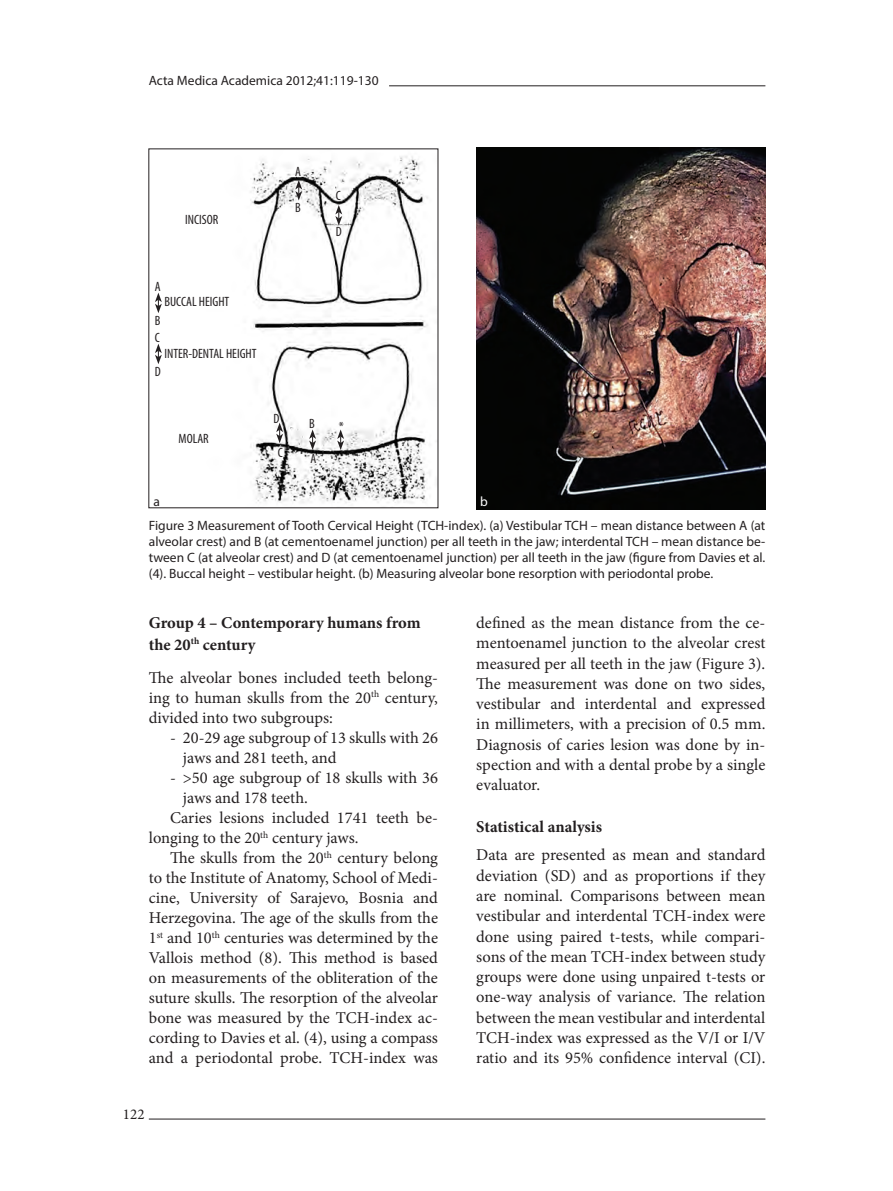
<style>
.page{position:relative;width:893px;height:1191px;background:#fff}
.page>*{position:absolute;margin:0;border:0;box-sizing:border-box;transform-origin:0 0}
.t1{font:16.5px/20.2px "Minion Pro";color:#231f20;text-align:justify}
.t2{font:700 16.5px/21.9px "Minion Pro";letter-spacing:-.005em;color:#231f20}
.t3{font:15px "Minion Pro";color:#231f20}
.t4{font:13.5px/16.2px "Myriad Pro";color:#231f20;text-align:justify}
.t5{font:condensed 13.5px/17.1px "Myriad Pro";color:#231f20}
.t6{font:13.5px "Myriad Pro";color:#fff}
</style>
<div class="page">
<hr style="left:149px;top:1118px;width:616px;height:1px;background:#231f20">
<hr style="left:389px;top:85px;width:376px;height:1px;background:#231f20">
<img style="left:250px;top:156px;width:180px;height:347px">
<img style="left:476px;top:147px;width:289px;height:362px">
<svg style="left:155px;top:293px;width:7px;height:20px"></svg>
<svg style="left:155px;top:344px;width:7px;height:20px"></svg>
<svg style="left:295px;top:180px;width:7px;height:20px"></svg>
<svg style="left:335px;top:205px;width:7px;height:20px"></svg>
<svg style="left:309px;top:429px;width:7px;height:21px"></svg>
<svg style="left:337px;top:429px;width:7px;height:21px"></svg>
<svg style="left:276px;top:422px;width:7px;height:21px"></svg>
<p class="t4" style="left:149px;top:72px;width:231px">Acta Medica Academica 2012;41:119-130</p>
<p class="t5" style="left:185px;top:210px;width:35px">INCISOR</p>
<p class="t5" style="left:295px;top:163px;width:7px">A</p>
<p class="t5" style="left:295px;top:199px;width:7px">B</p>
<p class="t5" style="left:155px;top:278px;width:7px">A</p>
<p class="t5" style="left:155px;top:312px;width:7px">B<br>C</p>
<p class="t5" style="left:155px;top:363px;width:8px">D</p>
<p class="t5" style="left:164px;top:293px;width:67px">BUCCAL HEIGHT</p>
<p class="t5" style="left:164px;top:345px;width:94px">INTER-DENTAL HEIGHT</p>
<p class="t5" style="left:179px;top:429px;width:32px">MOLAR</p>
<p class="t5" style="left:273px;top:409px;width:8px">D</p>
<p class="t5" style="left:278px;top:443px;width:7px">C</p>
<p class="t5" style="left:309px;top:414px;width:7px">B</p>
<p class="t5" style="left:311px;top:449px;width:7px">A</p>
<p class="t5" style="left:336px;top:187px;width:7px">C</p>
<p class="t5" style="left:336px;top:223px;width:8px">D</p>
<p class="t5" style="left:339px;top:418px;width:7px">*</p>
<p class="t4" style="left:153px;top:493px;width:8px">a</p>
<p class="t6" style="left:480px;top:493px;width:9px">b</p>
<p class="t4" style="left:149px;top:517px;width:618px">Figure 3 Measurement of Tooth Cervical Height (TCH-index). (a) Vestibular TCH – mean distance between A (at alveolar crest) and B (at cementoenamel junction) per all teeth in the jaw; interdental TCH – mean distance be&shy;tween C (at alveolar crest) and D (at cementoenamel junction) per all teeth in the jaw (figure from Davies et al. (4). Buccal height – vestibular height. (b) Measuring alveolar bone resorption with periodontal probe.</p>
<p class="t2" style="left:149px;top:611px;width:273px">Group 4 – Contemporary humans from the 20<sup>th</sup> century</p>
<p class="t1" style="left:149px;top:667px;width:291px">The alveolar bones included teeth belong&shy;ing to human skulls from the 20<sup>th</sup> century, divided into two subgroups:</p>
<p class="t1" style="left:183px;top:727px;width:257px;text-indent:-13px">- 20-29 age subgroup of 13 skulls with 26 jaws and 281 teeth, and</p>
<p class="t1" style="left:170px;top:767px;width:269px">- &gt;50 age subgroup of 18 skulls with 36</p>
<p class="t1" style="left:183px;top:787px;width:127px">jaws and 178 teeth.</p>
<p class="t1" style="left:170px;top:807px;width:269px">Caries lesions included 1741 teeth be-</p>
<p class="t1" style="left:149px;top:827px;width:211px">longing to the 20<sup>th</sup> century jaws.</p>
<p class="t1" style="left:170px;top:847px;width:269px">The skulls from the 20<sup>th</sup> century belong</p>
<p class="t1" style="left:149px;top:867px;width:291px">to the Institute of Anatomy, School of Medi-</p>
<p class="t1" style="left:149px;top:887px;width:291px">cine, University of Sarajevo, Bosnia and</p>
<p class="t1" style="left:149px;top:907px;width:291px">Herzegovina. The age of the skulls from the</p>
<p class="t1" style="left:149px;top:928px;width:291px">1<sup>st</sup> and 10<sup>th</sup> centuries was determined by the</p>
<p class="t1" style="left:149px;top:948px;width:291px">Vallois method (8). This method is based</p>
<p class="t1" style="left:149px;top:968px;width:291px">on measurements of the obliteration of the</p>
<p class="t1" style="left:149px;top:988px;width:291px">suture skulls. The resorption of the alveolar</p>
<p class="t1" style="left:149px;top:1008px;width:291px">bone was measured by the TCH-index ac-</p>
<p class="t1" style="left:149px;top:1028px;width:291px">cording to Davies et al. (4), using a compass</p>
<p class="t1" style="left:149px;top:1048px;width:291px">and a periodontal probe. TCH-index was</p>
<p class="t3" style="left:123px;top:1104px;width:23px">122</p>
<p class="t1" style="left:476px;top:613px;width:291px">defined as the mean distance from the ce&shy;mentoenamel junction to the alveolar crest measured per all teeth in the jaw (Figure 3).<br>The measurement was done on two sides, vestibular and interdental and expressed in millimeters, with a precision of 0.5 mm.<br>Diagnosis of caries lesion was done by in&shy;spection and with a dental probe by a single evaluator.</p>
<p class="t2" style="left:476px;top:815px;width:127px">Statistical analysis</p>
<p class="t1" style="left:476px;top:845px;width:291px">Data are presented as mean and standard deviation (SD) and as proportions if they are nominal. Comparisons between mean vestibular and interdental TCH-index were done using paired t-tests, while compari&shy;sons of the mean TCH-index between study groups were done using unpaired t-tests or one-way analysis of variance. The relation between the mean vestibular and interdental TCH-index was expressed as the V/I or I/V ratio and its 95% confidence interval (CI).</p>
</div>
